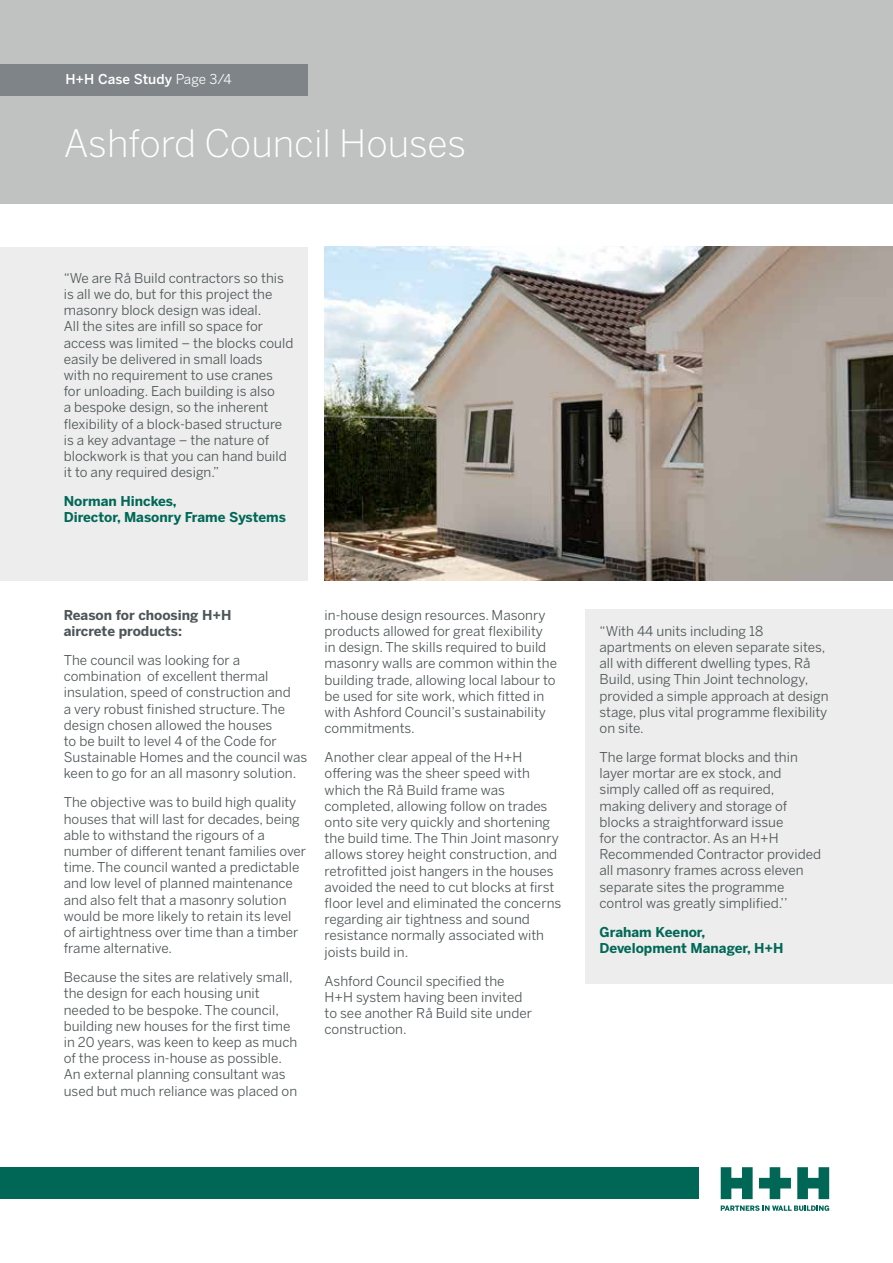
<style>
.page{position:relative;width:893px;height:1263px;background:#fff}
.page>*{position:absolute;margin:0;border:0;box-sizing:border-box;transform-origin:0 0}
.t1{font:300 37.5px "Benton Sans";color:#fff}
.t2{font:13.5px/16.2px "Benton Sans";color:#4e5557}
.t3{font:700 13.5px/16.2px "Benton Sans";color:#006857}
.t4{font:700 13.5px/16.2px "Benton Sans";color:#4e5557}
.t5{font:500 13.5px "Benton Sans";color:#fff}
.s1{font-weight:400}
</style>
<div class="page">
<div style="left:0;top:0;width:893px;height:204px;background:#bfc2c0"></div>
<div style="left:0;top:64px;width:308px;height:31px;background:#7e8487"></div>
<div style="left:0;top:1168px;width:699px;height:31px;background:#006656"></div>
<svg style="left:721px;top:1205px;width:108px;height:6px"></svg>
<svg style="left:721px;top:1167px;width:32px;height:32px"></svg>
<svg style="left:797px;top:1167px;width:32px;height:32px"></svg>
<svg style="left:759px;top:1167px;width:32px;height:32px"></svg>
<img style="left:325px;top:247px;width:568px;height:333px">
<div style="left:585px;top:609px;width:308px;height:374px;background:#ecedec"></div>
<div style="left:0;top:247px;width:308px;height:333px;background:#ecedec"></div>
<p class="t5" style="left:65px;top:71px;width:168px">H+H Case Study <span class="s1">Page 3/4</span></p>
<h1 class="t1" style="left:64px;top:122px;width:404px">Ashford Council Houses</h1>
<p class="t2" style="left:64px;top:270px;width:231px">“We are Rå Build contractors so this is all we do, but for this project the masonry block design was ideal.<br>All the sites are infill so space for access was limited – the blocks could easily be delivered in small loads<br>with no requirement to use cranes for unloading. Each building is also<br>a bespoke design, so the inherent flexibility of a block-based structure is a key advantage – the nature of blockwork is that you can hand build it to any required design.”</p>
<p class="t3" style="left:64px;top:493px;width:224px">Norman Hinckes,<br>Director, Masonry Frame Systems</p>
<p class="t4" style="left:64px;top:607px;width:169px">Reason for choosing H+H aircrete products:</p>
<p class="t2" style="left:64px;top:652px;width:245px">The council was looking for a combination of excellent thermal insulation, speed of construction and<br>a very robust finished structure. The design chosen allowed the houses<br>to be built to level 4 of the Code for Sustainable Homes and the council was keen to go for an all masonry solution.</p>
<p class="t2" style="left:64px;top:794px;width:244px">The objective was to build high quality houses that will last for decades, being able to withstand the rigours of a number of different tenant families over time. The council wanted a predictable and low level of planned maintenance and also felt that a masonry solution would be more likely to retain its level of airtightness over time than a timber frame alternative.</p>
<p class="t2" style="left:64px;top:969px;width:235px">Because the sites are relatively small, the design for each housing unit needed to be bespoke. The council, building new houses for the first time in 20 years, was keen to keep as much of the process in-house as possible.<br>An external planning consultant was used but much reliance was placed on</p>
<p class="t2" style="left:325px;top:607px;width:234px">in-house design resources. Masonry products allowed for great flexibility in design. The skills required to build masonry walls are common within the building trade, allowing local labour to be used for site work, which fitted in with Ashford Council’s sustainability commitments.</p>
<p class="t2" style="left:325px;top:749px;width:238px">Another clear appeal of the H+H offering was the sheer speed with which the Rå Build frame was completed, allowing follow on trades onto site very quickly and shortening the build time. The Thin Joint masonry allows storey height construction, and retrofitted joist hangers in the houses avoided the need to cut blocks at first floor level and eliminated the concerns regarding air tightness and sound resistance normally associated with joists build in.</p>
<p class="t2" style="left:325px;top:972px;width:209px">Ashford Council specified the<br>H+H system having been invited to see another Rå Build site under construction.</p>
<p class="t2" style="left:600px;top:623px;width:231px">“With 44 units including 18 apartments on eleven separate sites, all with different dwelling types, Rå<br>Build, using Thin Joint technology, provided a simple approach at design stage, plus vital programme flexibility on site.</p>
<p class="t2" style="left:600px;top:749px;width:223px">The large format blocks and thin layer mortar are ex stock, and simply called off as required, making delivery and storage of blocks a straightforward issue<br>for the contractor. As an H+H<br>Recommended Contractor provided all masonry frames across eleven separate sites the programme control was greatly simplified.’’</p>
<p class="t3" style="left:600px;top:923px;width:186px">Graham Keenor,<br>Development Manager, H+H</p>
</div>
